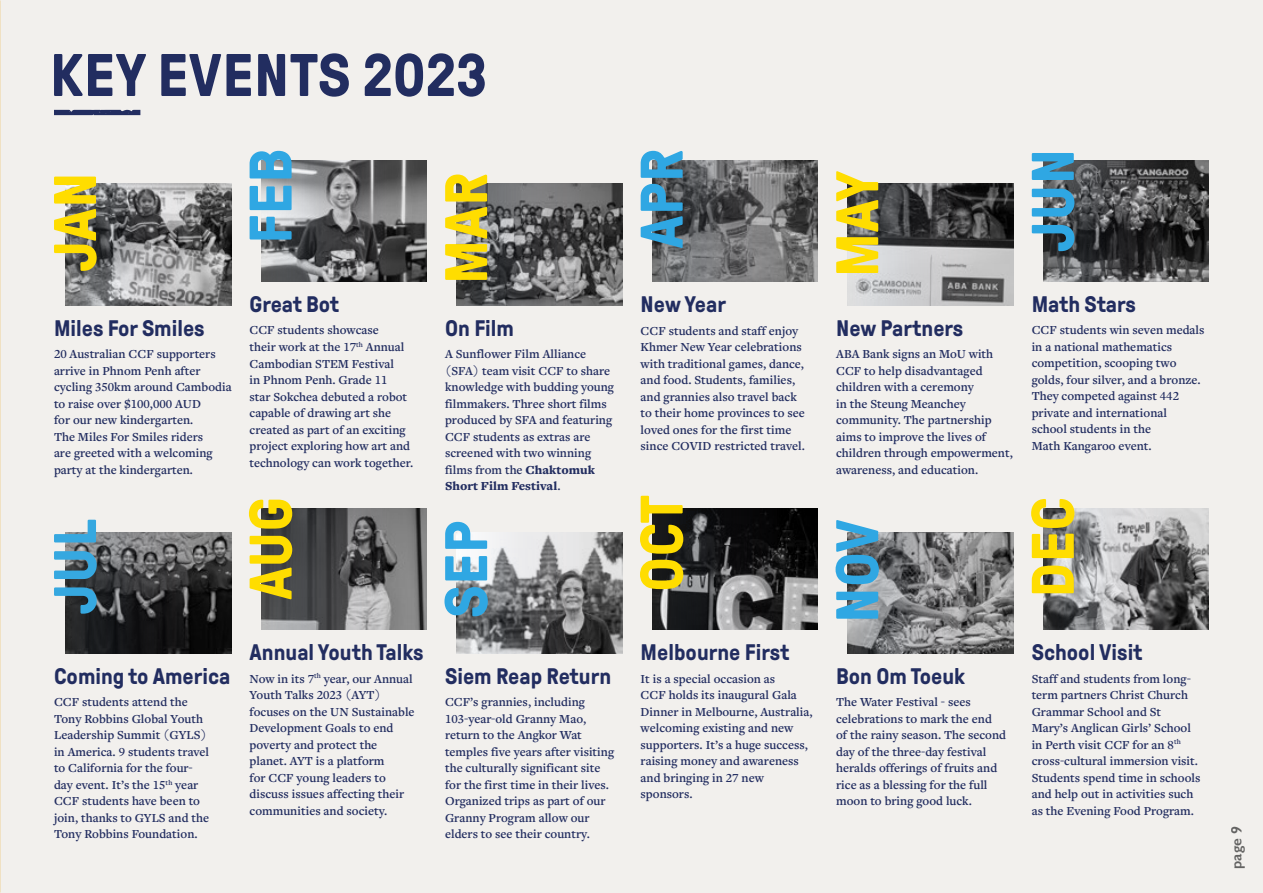
<style>
.page{position:relative;width:1263px;height:893px;background:#f2f0ed}
.page>*{position:absolute;margin:0;border:0;box-sizing:border-box;transform-origin:0 0}
.t1{font:700 60px "GT Pressura Pro";letter-spacing:.01em;color:#fd0}
.t2{font:700 60px "GT Pressura Pro";letter-spacing:.01em;color:#2fa7e3}
.t3{font:700 60px "GT Pressura Pro";letter-spacing:.01em;color:#222d60}
.t4{font:700 60px "GT Pressura Pro";color:#36a8e0}
.t5{font:700 22.5px "GT Pressura Pro";color:#222d60}
.t6{font:600 15px "Gill Sans";color:#333}
.t7{font:600 12.75px/16.5px "Freight Text Pro";color:#222d60}
.s1{font-weight:900}
</style>
<div class="page">
<img style="left:65px;top:184px;width:166px;height:121px">
<img style="left:65px;top:532px;width:166px;height:121px">
<img style="left:652px;top:160px;width:166px;height:121px">
<img style="left:652px;top:508px;width:166px;height:122px">
<img style="left:261px;top:160px;width:166px;height:121px">
<img style="left:261px;top:508px;width:166px;height:122px">
<img style="left:848px;top:184px;width:165px;height:121px">
<img style="left:848px;top:532px;width:165px;height:121px">
<img style="left:457px;top:184px;width:165px;height:121px">
<img style="left:457px;top:532px;width:165px;height:121px">
<img style="left:1043px;top:160px;width:166px;height:121px">
<img style="left:1043px;top:508px;width:166px;height:122px">
<svg style="left:54px;top:110px;width:86px;height:5px"></svg>
<h1 class="t3" style="left:50px;top:43px;width:439px">KEY EVENTS 2023</h1>
<h1 class="t1" style="left:43px;top:272px;width:101px;rotate:-90deg">JAN</h1>
<h2 class="t5" style="left:54px;top:316px;width:152px">Miles For Smiles</h2>
<p class="t7" style="left:54px;top:345px;width:179px">20 Australian CCF supporters arrive in Phnom Penh after cycling 350km around Cambodia to raise over $100,000 AUD<br>for our new kindergarten.<br>The Miles For Smiles riders<br>are greeted with a welcoming party at the kindergarten.</p>
<h1 class="t4" style="left:43px;top:615px;width:97px;rotate:-90deg">JUL</h1>
<h2 class="t5" style="left:54px;top:664px;width:178px">Coming to America</h2>
<p class="t7" style="left:54px;top:694px;width:157px">CCF students attend the<br>Tony Robbins Global Youth<br>Leadership Summit (GYLS) in America. 9 students travel to California for the four&shy;day event. It’s the 15<sup>th</sup> year<br>CCF students have been to join, thanks to GYLS and the<br>Tony Robbins Foundation.</p>
<h1 class="t2" style="left:238px;top:244px;width:96px;rotate:-90deg">FEB</h1>
<h2 class="t5" style="left:250px;top:292px;width:91px">Great Bot</h2>
<p class="t7" style="left:250px;top:322px;width:165px">CCF students showcase<br>their work at the 17<sup>th</sup> Annual<br>Cambodian STEM Festival<br>in Phnom Penh. Grade 11<br>star Sokchea debuted a robot capable of drawing art she created as part of an exciting project exploring how art and technology can work together.</p>
<h1 class="t1" style="left:238px;top:600px;width:104px;rotate:-90deg">AUG</h1>
<h2 class="t5" style="left:250px;top:640px;width:176px">Annual Youth Talks</h2>
<p class="t7" style="left:250px;top:670px;width:167px">Now in its 7<sup>th</sup> year, our Annual<br>Youth Talks 2023 (AYT) focuses on the UN Sustainable<br>Development Goals to end poverty and protect the planet. AYT is a platform<br>for CCF young leaders to discuss issues affecting their communities and society.</p>
<h1 class="t1" style="left:434px;top:284px;width:113px;rotate:-90deg">MAR</h1>
<h2 class="t5" style="left:445px;top:316px;width:70px">On Film</h2>
<p class="t7" style="left:445px;top:345px;width:171px">A Sunflower Film Alliance (SFA) team visit CCF to share knowledge with budding young filmmakers. Three short films produced by SFA and featuring<br>CCF students as extras are screened with two winning films from the <span class="s1">Chaktomuk<br>Short Film Festival</span>.</p>
<h1 class="t2" style="left:434px;top:618px;width:99px;rotate:-90deg">SEP</h1>
<h2 class="t5" style="left:445px;top:664px;width:168px">Siem Reap Return</h2>
<p class="t7" style="left:445px;top:693px;width:171px">CCF’s grannies, including<br>103-year-old Granny Mao, return to the Angkor Wat temples five years after visiting the culturally significant site for the first time in their lives.<br>Organized trips as part of our<br>Granny Program allow our elders to see their country.</p>
<h1 class="t2" style="left:629px;top:249px;width:101px;rotate:-90deg">APR</h1>
<h2 class="t5" style="left:641px;top:292px;width:87px">New Year</h2>
<p class="t7" style="left:641px;top:322px;width:166px">CCF students and staff enjoy<br>Khmer New Year celebrations with traditional games, dance, and food. Students, families, and grannies also travel back to their home provinces to see loved ones for the first time since COVID restricted travel.</p>
<h1 class="t1" style="left:629px;top:592px;width:98px;rotate:-90deg">OCT</h1>
<h2 class="t5" style="left:641px;top:640px;width:150px">Melbourne First</h2>
<p class="t7" style="left:641px;top:670px;width:174px">It is a special occasion as<br>CCF holds its inaugural Gala<br>Dinner in Melbourne, Australia, welcoming existing and new supporters. It’s a huge success, raising money and awareness and bringing in 27 new sponsors.</p>
<h1 class="t1" style="left:825px;top:277px;width:108px;rotate:-90deg">MAY</h1>
<h2 class="t5" style="left:836px;top:316px;width:129px">New Partners</h2>
<p class="t7" style="left:836px;top:345px;width:178px">ABA Bank signs an MoU with<br>CCF to help disadvantaged children with a ceremony<br>in the Steung Meanchey community. The partnership aims to improve the lives of children through empowerment, awareness, and education.</p>
<h1 class="t2" style="left:825px;top:623px;width:105px;rotate:-90deg">NOV</h1>
<h2 class="t5" style="left:836px;top:664px;width:130px">Bon Om Toeuk</h2>
<p class="t7" style="left:836px;top:694px;width:171px">The Water Festival - sees celebrations to mark the end of the rainy season. The second day of the three-day festival heralds offerings of fruits and rice as a blessing for the full moon to bring good luck.</p>
<h1 class="t2" style="left:1021px;top:252px;width:105px;rotate:-90deg">JUN</h1>
<h2 class="t5" style="left:1032px;top:292px;width:106px">Math Stars</h2>
<p class="t7" style="left:1032px;top:322px;width:174px">CCF students win seven medals in a national mathematics competition, scooping two golds, four silver, and a bronze.<br>They competed against 442 private and international school students in the<br>Math Kangaroo event.</p>
<h1 class="t1" style="left:1021px;top:597px;width:102px;rotate:-90deg">DEC</h1>
<h2 class="t5" style="left:1032px;top:640px;width:112px">School Visit</h2>
<p class="t7" style="left:1032px;top:670px;width:170px">Staff and students from long&shy;term partners Christ Church<br>Grammar School and St<br>Mary’s Anglican Girls’ School in Perth visit CCF for an 8<sup>th </sup>cross-cultural immersion visit.<br>Students spend time in schools and help out in activities such as the Evening Food Program.</p>
<p class="t6" style="left:1227px;top:869px;width:44px;rotate:-90deg">page 9</p>
</div>
